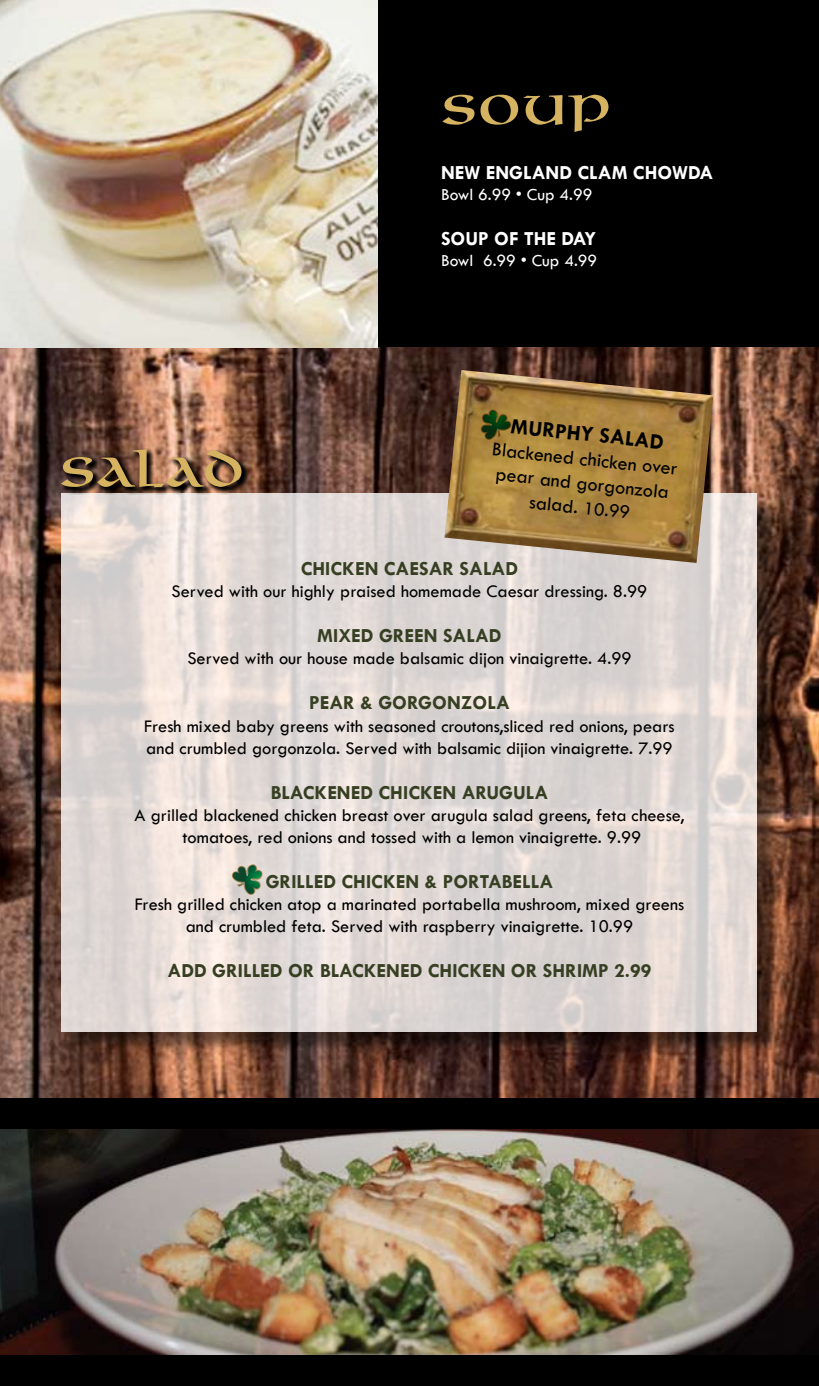
<style>
.page{position:relative;width:819px;height:1386px;background:#fff}
.page>*{position:absolute;margin:0;border:0;box-sizing:border-box;transform-origin:0 0}
.t1{font:63px "Omnia LT Std";color:#d5b360}
.t2{font:700 22.05px "Tw Cen";color:#000}
.t3{font:700 20.12px "Tw Cen";color:#363f22}
.t4{font:20.12px/24.3px "Tw Cen";color:#000;text-align:center}
.t5{font:700 20.12px "Tw Cen";color:#fff}
.t6{font:18.38px/22.1px "Tw Cen";color:#000;text-align:center}
.t7{font:17.5px "Tw Cen";color:#fff}
.s1{font-size:19.25px}
</style>
<div class="page">
<img style="left:0;top:346px;width:819px;height:752px">
<div style="left:64px;top:496px;width:715px;height:557px;background:#000;opacity:.65"></div>
<svg style="left:62px;top:493px;width:695px;height:539px;background:#e0d8d5"></svg>
<div style="left:0;top:1098px;width:819px;height:288px;background:#000"></div>
<div style="left:0;top:0;width:819px;height:346px;background:#000"></div>
<img style="left:0;top:0;width:378px;height:348px">
<svg style="left:232px;top:864px;width:31px;height:31px"></svg>
<img style="left:0;top:1130px;width:819px;height:224px">
<img style="left:444px;top:370px;width:269px;height:193px">
<svg style="left:481px;top:409px;width:30px;height:31px"></svg>
<svg style="left:58px;top:446px;width:190px;height:49px;background:#614538"></svg>
<h1 class="t1" style="left:441px;top:83px;width:173px">Soup</h1>
<h1 class="t1" style="left:60px;top:445px;width:187px">Salad</h1>
<p class="t5" style="left:441px;top:161px;width:274px">NEW ENGLAND CLAM CHOWDA</p>
<p class="t7" style="left:441px;top:184px;width:153px">Bowl 6.99 • Cup 4.99</p>
<p class="t5" style="left:441px;top:227px;width:157px">SOUP OF THE DAY</p>
<p class="t7" style="left:441px;top:250px;width:158px">Bowl 6.99 • Cup 4.99</p>
<p class="t2" style="left:512px;top:413px;width:152px;rotate:6deg">MURPHY SALAD</p>
<p class="t4" style="left:493px;top:437px;width:188px;rotate:6deg">Blackened chicken over pear and gorgonzola salad. <span class="s1">10.99</span></p>
<p class="t3" style="left:301px;top:557px;width:217px">CHICKEN CAESAR SALAD</p>
<p class="t6" style="left:172px;top:580px;width:477px">Served with our highly praised homemade Caesar dressing. 8.99</p>
<p class="t3" style="left:317px;top:624px;width:184px">MIXED GREEN SALAD</p>
<p class="t6" style="left:187px;top:647px;width:446px">Served with our house made balsamic dijon vinaigrette. 4.99</p>
<p class="t3" style="left:309px;top:691px;width:202px">PEAR &amp; GORGONZOLA</p>
<p class="t6" style="left:144px;top:715px;width:532px;text-align:left">Fresh mixed baby greens with seasoned croutons,sliced red onions, pears and crumbled gorgonzola. Served with balsamic dijion vinaigrette. 7.99</p>
<p class="t3" style="left:271px;top:780px;width:279px">BLACKENED CHICKEN ARUGULA</p>
<p class="t6" style="left:135px;top:804px;width:551px">A grilled blackened chicken breast over arugula salad greens, feta cheese, tomatoes, red onions and tossed with a lemon vinaigrette. 9.99</p>
<p class="t3" style="left:266px;top:869px;width:289px">GRILLED CHICKEN &amp; PORTABELLA</p>
<p class="t6" style="left:135px;top:893px;width:551px">Fresh grilled chicken atop a marinated portabella mushroom, mixed greens and crumbled feta. Served with raspberry vinaigrette. 10.99</p>
<p class="t3" style="left:168px;top:959px;width:486px">ADD GRILLED OR BLACKENED CHICKEN OR SHRIMP 2.99</p>
</div>
